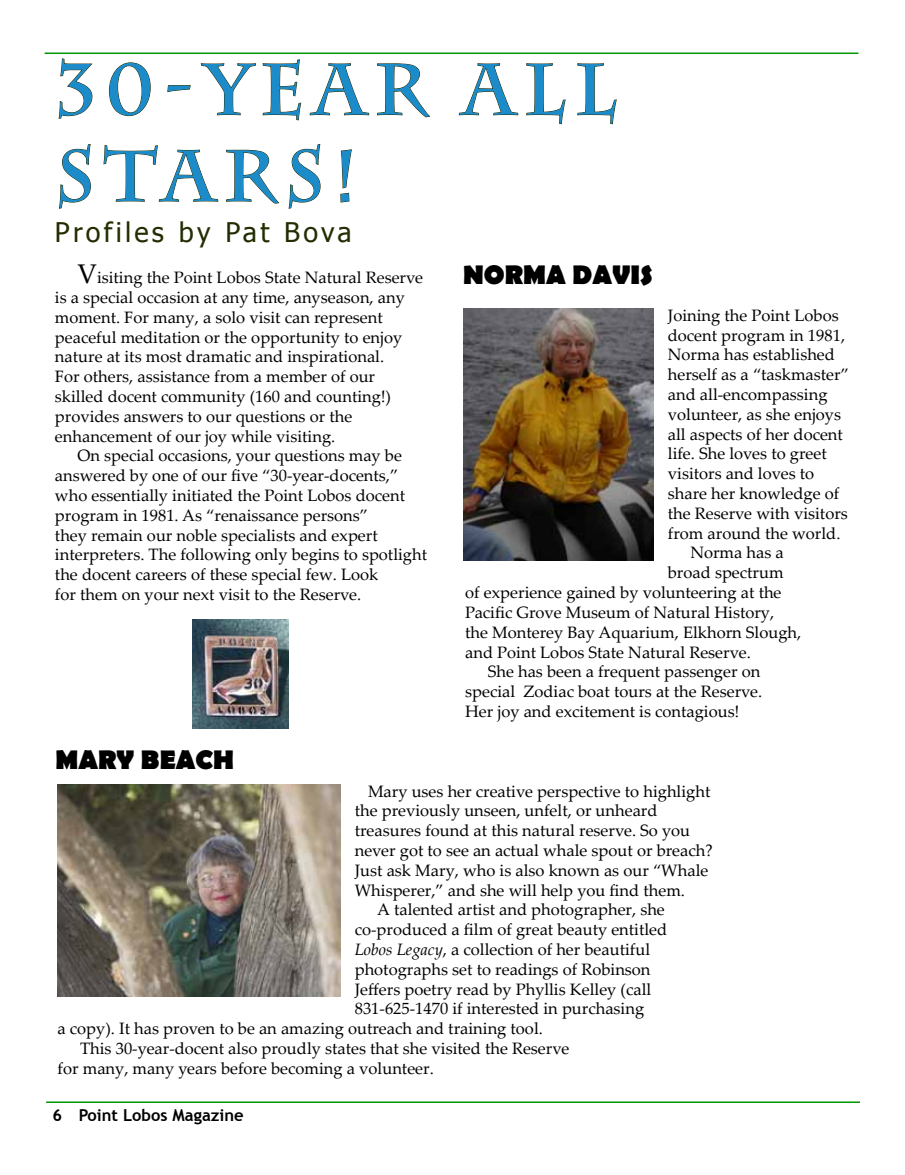
<style>
.page{position:relative;width:905px;height:1175px;background:#fff}
.page>*{position:absolute;margin:0;border:0;box-sizing:border-box;transform-origin:0 0}
.t1{font:700 72px/86.4px "Charlemagne Std";letter-spacing:.12em;color:#1b8bca}
.t2{font:700 27px "Berlin Sans FB";color:#000}
.t3{font:27px "Tahoma";letter-spacing:.12em;color:#222d02}
.t4{font:16.5px/19.8px "Palatino Linotype";color:#000}
.t5{font:700 16.5px "Trebuchet MS";color:#000}
.s1{font-size:27px}
.s2{font-style:italic}
</style>
<div class="page">
<hr style="left:46px;top:1101px;width:814px;height:1px;background:#009600">
<hr style="left:45px;top:52px;width:813px;height:2px;background:#009600">
<svg style="left:58px;top:58px;width:35px;height:61px"></svg>
<svg style="left:108px;top:62px;width:43px;height:54px"></svg>
<svg style="left:167px;top:85px;width:24px;height:7px"></svg>
<svg style="left:201px;top:63px;width:55px;height:52px"></svg>
<svg style="left:262px;top:59px;width:39px;height:62px"></svg>
<svg style="left:309px;top:63px;width:60px;height:52px"></svg>
<svg style="left:377px;top:63px;width:53px;height:54px"></svg>
<svg style="left:458px;top:63px;width:60px;height:52px"></svg>
<svg style="left:526px;top:63px;width:40px;height:61px"></svg>
<svg style="left:577px;top:63px;width:40px;height:61px"></svg>
<svg style="left:59px;top:144px;width:32px;height:65px"></svg>
<svg style="left:103px;top:145px;width:115px;height:57px"></svg>
<svg style="left:226px;top:149px;width:53px;height:55px"></svg>
<svg style="left:288px;top:144px;width:33px;height:65px"></svg>
<svg style="left:340px;top:149px;width:12px;height:54px"></svg>
<img style="left:463px;top:308px;width:190px;height:252px">
<img style="left:57px;top:784px;width:284px;height:212px">
<img style="left:192px;top:620px;width:96px;height:108px">
<h1 class="t1" style="left:55px;top:47px;width:563px">30-YEAR ALL<br>STARS!</h1>
<h2 class="t3" style="left:55px;top:214px;width:298px">Profiles by Pat Bova</h2>
<p class="t4" style="left:55px;top:267px;width:369px;text-indent:22px"><span class="s1">V</span>isiting the Point Lobos State Natural Reserve is a special occasion at any time, anyseason, any moment. For many, a solo visit can represent peaceful meditation or the opportunity to enjoy nature at its most dramatic and inspirational.<br>For others, assistance from a member of our skilled docent community (160 and counting!) provides answers to our questions or the enhancement of our joy while visiting.</p>
<p class="t4" style="left:55px;top:445px;width:373px;text-indent:23px">On special occasions, your questions may be answered by one of our five “30-year-docents,” who essentially initiated the Point Lobos docent program in 1981. As “renaissance persons”<br>they remain our noble specialists and expert interpreters. The following only begins to spotlight the docent careers of these special few. Look<br>for them on your next visit to the Reserve.</p>
<h2 class="t2" style="left:56px;top:744px;width:180px">MARY BEACH</h2>
<h2 class="t2" style="left:463px;top:259px;width:192px">NORMA DAVIS</h2>
<p class="t4" style="left:668px;top:304px;width:172px">Joining the Point Lobos</p>
<p class="t4" style="left:668px;top:324px;width:179px">docent program in 1981,</p>
<p class="t4" style="left:668px;top:344px;width:168px">Norma has established</p>
<p class="t4" style="left:668px;top:364px;width:183px">herself as a “taskmaster”</p>
<p class="t4" style="left:668px;top:384px;width:161px">and all-encompassing</p>
<p class="t4" style="left:668px;top:403px;width:175px">volunteer, as she enjoys</p>
<p class="t4" style="left:668px;top:423px;width:176px">all aspects of her docent</p>
<p class="t4" style="left:668px;top:443px;width:160px">life. She loves to greet</p>
<p class="t4" style="left:668px;top:463px;width:148px">visitors and loves to</p>
<p class="t4" style="left:668px;top:483px;width:173px">share her knowledge of</p>
<p class="t4" style="left:668px;top:502px;width:181px">the Reserve with visitors</p>
<p class="t4" style="left:668px;top:522px;width:174px">from around the world.</p>
<p class="t4" style="left:690px;top:542px;width:95px">Norma has a</p>
<p class="t4" style="left:668px;top:562px;width:117px">broad spectrum</p>
<p class="t4" style="left:465px;top:582px;width:318px">of experience gained by volunteering at the</p>
<p class="t4" style="left:465px;top:601px;width:310px">Pacific Grove Museum of Natural History,</p>
<p class="t4" style="left:465px;top:621px;width:337px">the Monterey Bay Aquarium, Elkhorn Slough,</p>
<p class="t4" style="left:465px;top:641px;width:287px">and Point Lobos State Natural Reserve.</p>
<p class="t4" style="left:488px;top:661px;width:274px">She has been a frequent passenger on</p>
<p class="t4" style="left:465px;top:681px;width:298px">special Zodiac boat tours at the Reserve.</p>
<p class="t4" style="left:465px;top:700px;width:275px">Her joy and excitement is contagious!</p>
<p class="t4" style="left:368px;top:780px;width:344px">Mary uses her creative perspective to highlight</p>
<p class="t4" style="left:355px;top:800px;width:304px">the previously unseen, unfelt, or unheard</p>
<p class="t4" style="left:355px;top:820px;width:337px">treasures found at this natural reserve. So you</p>
<p class="t4" style="left:355px;top:839px;width:359px">never got to see an actual whale spout or breach?</p>
<p class="t4" style="left:355px;top:859px;width:355px">Just ask Mary, who is also known as our “Whale</p>
<p class="t4" style="left:355px;top:879px;width:332px">Whisperer,” and she will help you find them.</p>
<p class="t4" style="left:377px;top:899px;width:289px">A talented artist and photographer, she</p>
<p class="t4" style="left:355px;top:919px;width:314px">co-produced a film of great beauty entitled</p>
<p class="t4" style="left:355px;top:938px;width:297px"><span class="s2">Lobos Legacy</span>, a collection of her beautiful</p>
<p class="t4" style="left:355px;top:958px;width:297px">photographs set to readings of Robinson</p>
<p class="t4" style="left:355px;top:978px;width:298px">Jeffers poetry read by Phyllis Kelley (call</p>
<p class="t4" style="left:355px;top:998px;width:291px">831-625-1470 if interested in purchasing</p>
<p class="t4" style="left:58px;top:1018px;width:487px">a copy). It has proven to be an amazing outreach and training tool.</p>
<p class="t4" style="left:80px;top:1037px;width:490px">This 30-year-docent also proudly states that she visited the Reserve</p>
<p class="t4" style="left:58px;top:1057px;width:378px">for many, many years before becoming a volunteer.</p>
<p class="t5" style="left:52px;top:1104px;width:193px">6<sup>6</sup> Point Lobos Magazine</p>
</div>
